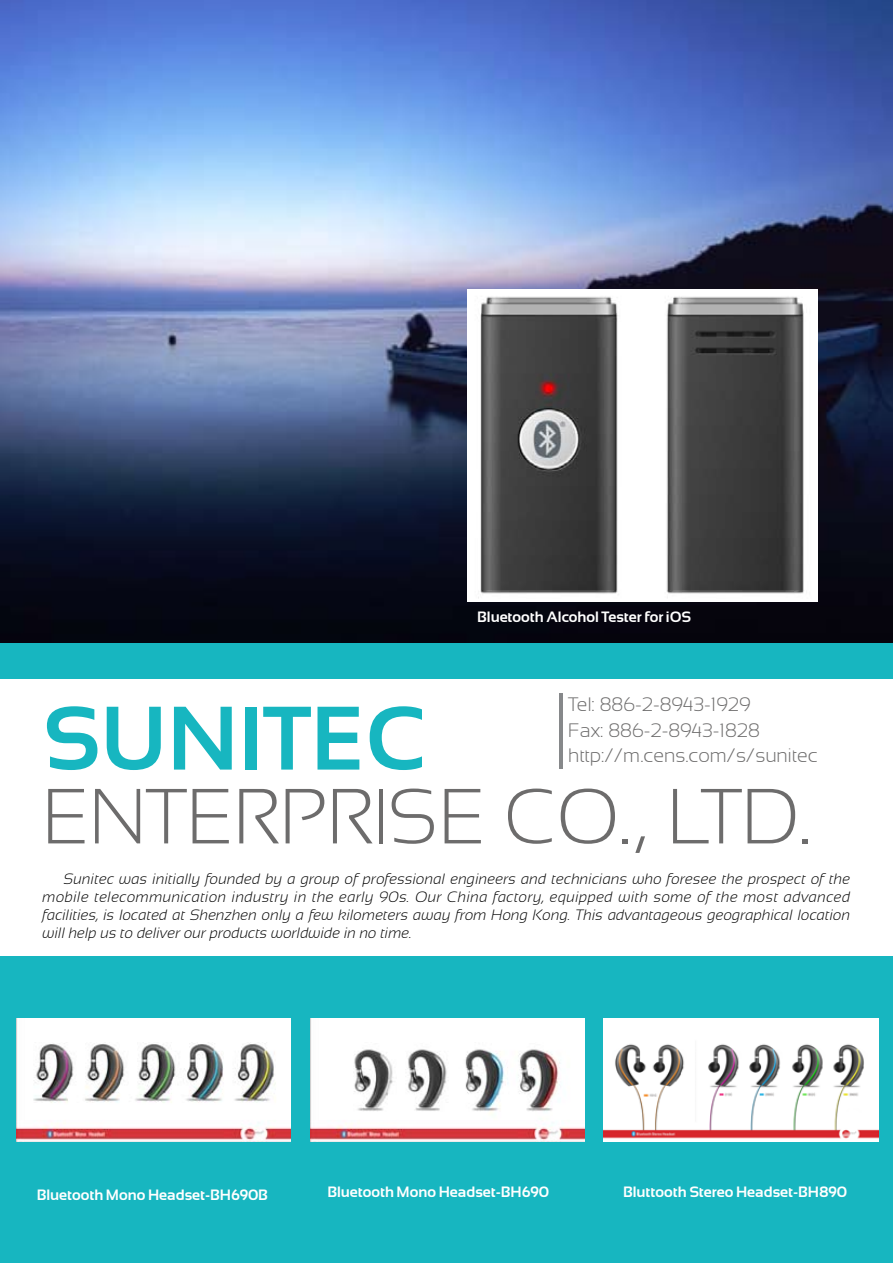
<style>
.page{position:relative;width:893px;height:1263px;background:#fff}
.page>*{position:absolute;margin:0;border:0;box-sizing:border-box;transform-origin:0 0}
.t1{font:700 90px "Sansation";color:#17b6c0}
.t2{font:300 78px "Sansation";color:#6d6c6c}
.t3{font:300 19.5px/25.5px "Sansation";color:#6d6c6c}
.t4{font:italic 300 15px/18px "Sansation";color:#000;text-align:justify}
.t5{font:700 15px "Sansation";color:#fff}
</style>
<div class="page">
<img style="left:0;top:0;width:893px;height:643px">
<div style="left:0;top:643px;width:893px;height:620px;background:#17b6c0"></div>
<div style="left:0;top:679px;width:893px;height:277px;background:#fff"></div>
<hr style="left:560px;top:693px;width:3px;height:76px;background:#86888a">
<img style="left:468px;top:289px;width:350px;height:312px">
<img style="left:17px;top:1018px;width:274px;height:124px">
<img style="left:310px;top:1018px;width:274px;height:124px">
<img style="left:604px;top:1018px;width:274px;height:123px">
<p class="t5" style="left:477px;top:608px;width:215px">Bluetooth Alcohol Tester for iOS</p>
<h3 class="t3" style="left:568px;top:692px;width:251px">Tel: 886-2-8943-1929<br>Fax: 886-2-8943-1828 http://m.cens.com/s/sunitec</h3>
<h1 class="t1" style="left:43px;top:688px;width:385px">Sunitec</h1>
<h2 class="t2" style="left:43px;top:773px;width:771px">Enterprise Co., Ltd.</h2>
<p class="t4" style="left:43px;top:869px;width:809px;text-indent:21px">Sunitec was initially founded by a group of professional engineers and technicians who foresee the prospect of the mobile telecommunication industry in the early 90s. Our China factory, equipped with some of the most advanced facilities, is located at Shenzhen only a few kilometers away from Hong Kong. This advantageous geographical location will help us to deliver our products worldwide in no time.</p>
<p class="t5" style="left:37px;top:1186px;width:233px">Bluetooth Mono Headset-BH690B</p>
<p class="t5" style="left:327px;top:1184px;width:223px">Bluetooth Mono Headset-BH690</p>
<p class="t5" style="left:623px;top:1184px;width:225px">Bluttooth Stereo Headset-BH890</p>
</div>
